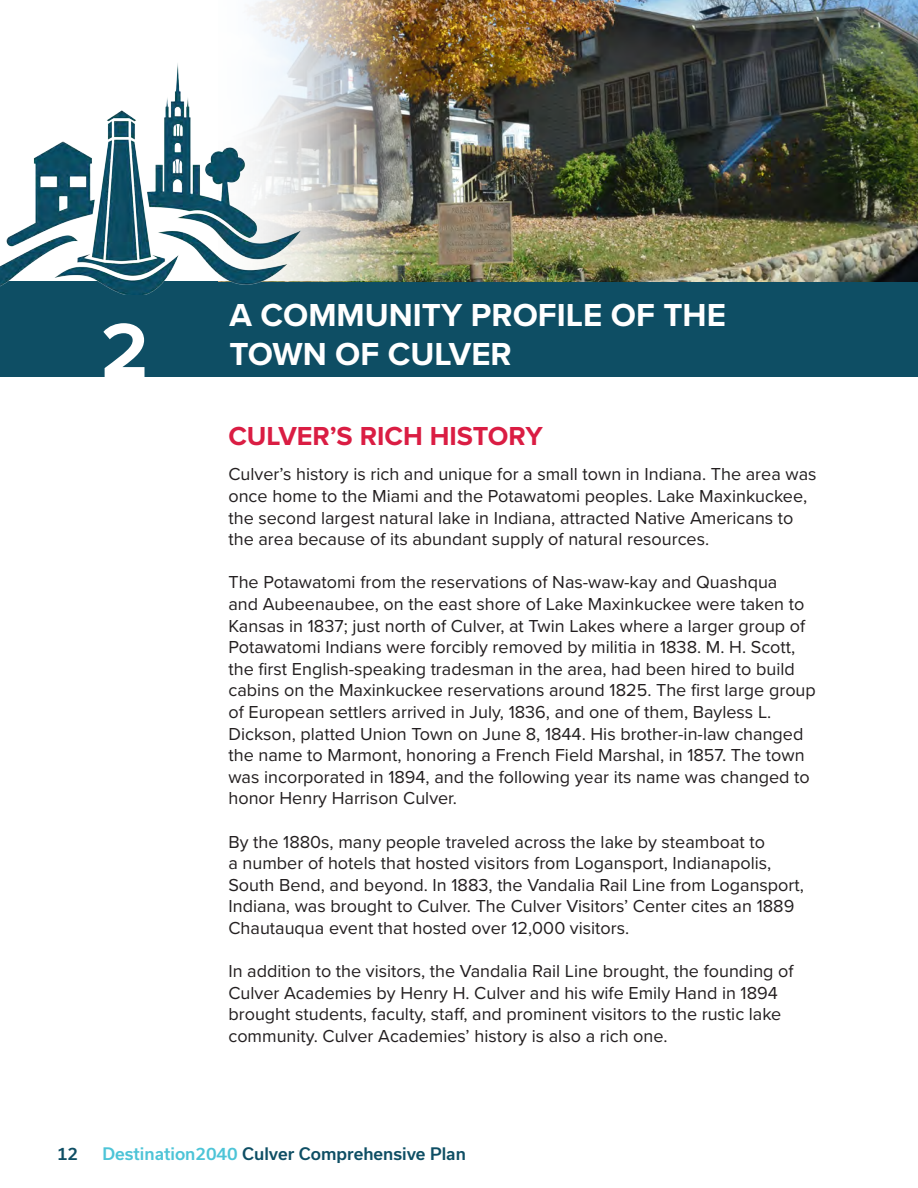
<style>
.page{position:relative;width:918px;height:1188px;background:#fff}
.page>*{position:absolute;margin:0;border:0;box-sizing:border-box;transform-origin:0 0}
.t1{font:700 79.5px "Proxima Nova";color:#fff}
.ChapterNames{font:700 33px "Proxima Nova";color:#fff}
.Heading1{font:700 27px "Proxima Nova";color:#da1d43}
.t2{font:18px/21.6px "Proxima Nova";color:#231f20}
.t3{font:500 16.5px "Usual";color:#0e4e64}
.s1{color:#4dc4d7}
</style>
<div class="page">
<div style="left:0;top:281px;width:918px;height:95px;background:#0e4e64"></div>
<img style="left:484px;top:0;width:434px;height:281px">
<img style="left:253px;top:0;width:231px;height:281px">
<img style="left:0;top:57px;width:330px;height:237px">
<p class="t1" style="left:101px;top:291px;width:49px">2</p>
<p class="ChapterNames" style="left:230px;top:290px;width:498px">A COMMUNITY PROFILE OF THE</p>
<p class="ChapterNames" style="left:230px;top:330px;width:284px">TOWN OF CULVER</p>
<p class="Heading1" style="left:228px;top:416px;width:316px">CULVER’S RICH HISTORY</p>
<p class="t2" style="left:228px;top:463px;width:590px">Culver’s history is rich and unique for a small town in Indiana. The area was once home to the Miami and the Potawatomi peoples. Lake Maxinkuckee, the second largest natural lake in Indiana, attracted Native Americans to the area because of its abundant supply of natural resources.</p>
<p class="t2" style="left:228px;top:571px;width:589px">The Potawatomi from the reservations of Nas-waw-kay and Quashqua<br>and Aubeenaubee, on the east shore of Lake Maxinkuckee were taken to Kansas in 1837; just north of Culver, at Twin Lakes where a larger group of Potawatomi Indians were forcibly removed by militia in 1838. M. H. Scott, the first English-speaking tradesman in the area, had been hired to build cabins on the Maxinkuckee reservations around 1825. The first large group of European settlers arrived in July, 1836, and one of them, Bayless L.<br>Dickson, platted Union Town on June 8, 1844. His brother-in-law changed the name to Marmont, honoring a French Field Marshal, in 1857. The town was incorporated in 1894, and the following year its name was changed to honor Henry Harrison Culver.</p>
<p class="t2" style="left:228px;top:830px;width:577px">By the 1880s, many people traveled across the lake by steamboat to<br>a number of hotels that hosted visitors from Logansport, Indianapolis, South Bend, and beyond. In 1883, the Vandalia Rail Line from Logansport, Indiana, was brought to Culver. The Culver Visitors’ Center cites an 1889<br>Chautauqua event that hosted over 12,000 visitors.</p>
<p class="t2" style="left:228px;top:960px;width:567px">In addition to the visitors, the Vandalia Rail Line brought, the founding of Culver Academies by Henry H. Culver and his wife Emily Hand in 1894 brought students, faculty, staff, and prominent visitors to the rustic lake community. Culver Academies’ history is also a rich one.</p>
<p class="t3" style="left:57px;top:1144px;width:23px">12</p>
<p class="t3" style="left:102px;top:1144px;width:365px"><span class="s1">Destination2040</span> Culver Comprehensive Plan</p>
</div>
